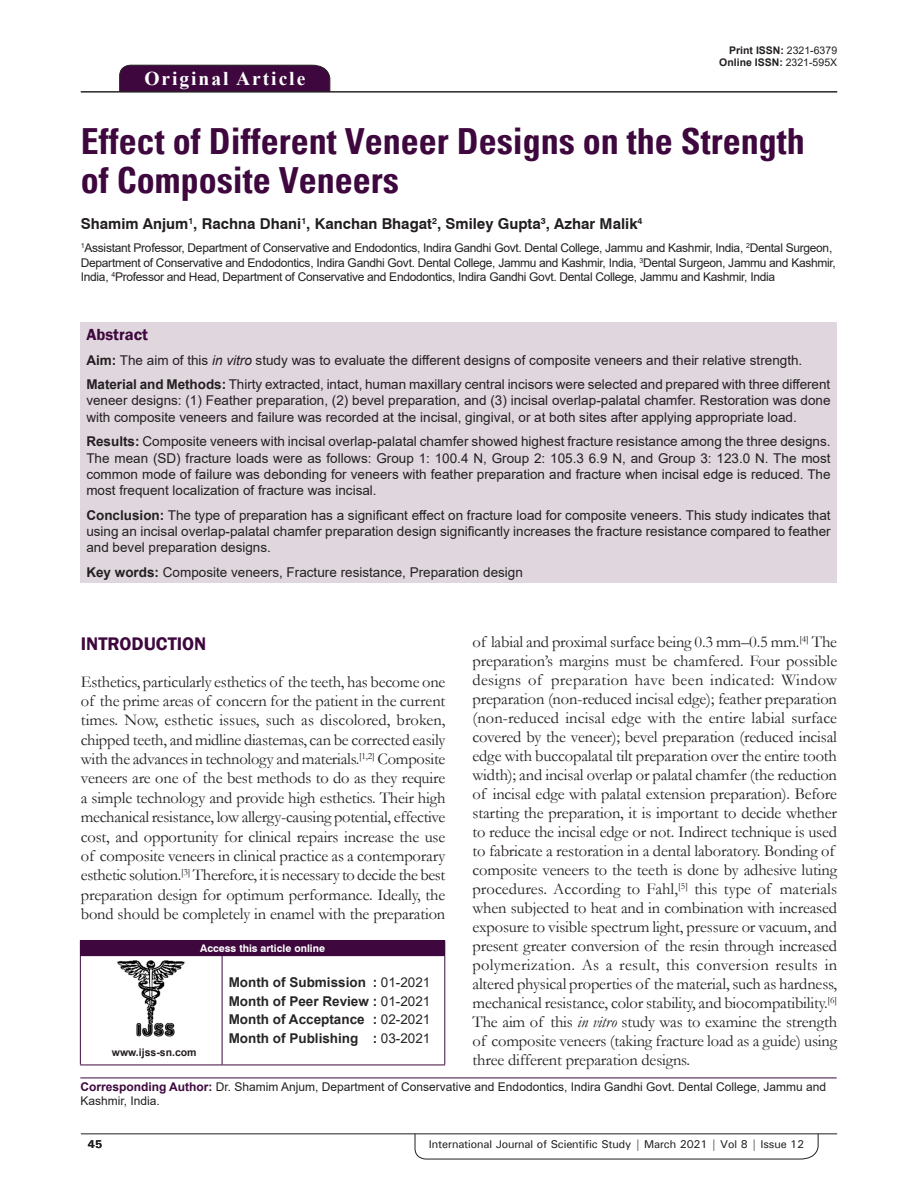
<style>
.page{position:relative;width:918px;height:1188px;background:#fff}
.page>*{position:absolute;margin:0;border:0;box-sizing:border-box;transform-origin:0 0}
.AT{font:700 condensed 36px/39px "Univers";color:#3e083e}
.AH{font:700 19.5px "Times New Roman";letter-spacing:.1em;color:#fff}
.t1{font:600 18.75px "Franklin Gothic";color:#3e083e}
.TX{font:16.5px/19px "Garamond";letter-spacing:-.01em;color:#231f20}
.ABSH{font:600 16.5px "Franklin Gothic";color:#3e083e}
.AU{font:700 15px "Swiss 721 BT";color:#231f20}
.ABS{font:13.5px/16.2px "Arial";color:#231f20;text-align:justify}
.HIS{font:700 13.5px/18.8px "Arial";color:#282526;text-align:justify}
.AFF{font:12px/14.4px "Arial";letter-spacing:-.025em;color:#231f20}
.ADD{font:12px/14.4px "Arial";color:#231f20}
.RF{font:500 11.25px "Univers";letter-spacing:-.01em;color:#231f20}
.t2{font:700 11.25px "Univers";color:#231f20}
.DOI{font:700 10.5px "Arial";color:#231f20}
.AAO{font:700 10.5px "Swiss 721 BT";color:#fff}
.Web{font:700 10.5px "Arial";color:#231f20}
.s1{font-weight:400}
.s2{font-weight:700}
.s3{font-style:italic}
.s4{font-weight:700;color:#3e083e}
</style>
<div class="page">
<svg style="left:415px;top:1133px;width:404px;height:26px"></svg>
<hr style="left:81px;top:1134px;width:756px;height:1px;background:#231f20">
<div style="left:119px;top:65px;width:211px;height:26px;background:#3e083e"></div>
<hr style="left:81px;top:91px;width:756px;height:1px;background:#231f20">
<div style="left:80px;top:322px;width:757px;height:261px;background:#e0d7de"></div>
<div style="left:80px;top:941px;width:365px;height:15px;background:#3e083e"></div>
<svg style="left:445px;top:941px;width:1px;height:14px"></svg>
<hr style="left:80px;top:956px;width:1px;height:109px;background:#3e083e">
<hr style="left:222px;top:956px;width:1px;height:109px;background:#3e083e">
<hr style="left:445px;top:956px;width:1px;height:109px;background:#3e083e">
<hr style="left:222px;top:1065px;width:223px;height:1px;background:#3e083e">
<hr style="left:80px;top:1065px;width:142px;height:1px;background:#3e083e">
<img style="left:117px;top:960px;width:68px;height:76px">
<hr style="left:80px;top:1078px;width:757px;height:1px;background:#3e083e">
<p class="AH" style="left:144px;top:64px;width:162px">Original Article</p>
<p class="DOI" style="left:729px;top:42px;width:109px">Print ISSN: <span class="s1">2321-6379</span></p>
<p class="DOI" style="left:719px;top:55px;width:119px">Online ISSN: <span class="s1">2321-595X</span></p>
<p class="AT" style="left:81px;top:122px;width:725px">Effect of Different Veneer Designs on the Strength of Composite Veneers</p>
<p class="AU" style="left:81px;top:215px;width:563px">Shamim Anjum<sup>1</sup>, Rachna Dhani<sup>1</sup>, Kanchan Bhagat<sup>2</sup>, Smiley Gupta<sup>3</sup>, Azhar Malik<sup>4</sup></p>
<p class="AFF" style="left:81px;top:241px;width:757px"><sup>1</sup>Assistant Professor, Department of Conservative and Endodontics, Indira Gandhi Govt. Dental College, Jammu and Kashmir, India, <sup>2</sup>Dental Surgeon,<br>Department of Conservative and Endodontics, Indira Gandhi Govt. Dental College, Jammu and Kashmir, India, <sup>3</sup>Dental Surgeon, Jammu and Kashmir,<br>India, <sup>4</sup>Professor and Head, Department of Conservative and Endodontics, Indira Gandhi Govt. Dental College, Jammu and Kashmir, India</p>
<p class="ABSH" style="left:86px;top:324px;width:63px">Abstract</p>
<p class="ABS" style="left:86px;top:352px;width:718px"><span class="s2">Aim:</span> The aim of this <span class="s3">in vitro</span> study was to evaluate the different designs of composite veneers and their relative strength.</p>
<p class="ABS" style="left:86px;top:376px;width:746px"><span class="s2">Material and Methods:</span> Thirty extracted, intact, human maxillary central incisors were selected and prepared with three different veneer designs: (1) Feather preparation, (2) bevel preparation, and (3) incisal overlap-palatal chamfer. Restoration was done with composite veneers and failure was recorded at the incisal, gingival, or at both sites after applying appropriate load.</p>
<p class="ABS" style="left:86px;top:433px;width:746px"><span class="s2">Results:</span> Composite veneers with incisal overlap-palatal chamfer showed highest fracture resistance among the three designs.<br>The mean (SD) fracture loads were as follows: Group 1: 100.4 N, Group 2: 105.3 6.9 N, and Group 3: 123.0 N. The most common mode of failure was debonding for veneers with feather preparation and fracture when incisal edge is reduced. The most frequent localization of fracture was incisal.</p>
<p class="ABS" style="left:86px;top:507px;width:746px"><span class="s2">Conclusion:</span> The type of preparation has a significant effect on fracture load for composite veneers. This study indicates that using an incisal overlap-palatal chamfer preparation design significantly increases the fracture resistance compared to feather and bevel preparation designs.</p>
<p class="ABS" style="left:86px;top:564px;width:438px"><span class="s2">Key words:</span> Composite veneers, Fracture resistance, Preparation design</p>
<p class="TX" style="left:472px;top:632px;width:366px">of labial and proximal surface being 0.3 mm–0.5 mm.<sup>[4]</sup> The preparation’s margins must be chamfered. Four possible designs of preparation have been indicated: Window preparation (non-reduced incisal edge); feather preparation (non-reduced incisal edge with the entire labial surface covered by the veneer); bevel preparation (reduced incisal edge with buccopalatal tilt preparation over the entire tooth width); and incisal overlap or palatal chamfer (the reduction of incisal edge with palatal extension preparation). Before starting the preparation, it is important to decide whether to reduce the incisal edge or not. Indirect technique is used to fabricate a restoration in a dental laboratory. Bonding of composite veneers to the teeth is done by adhesive luting procedures. According to Fahl,<sup>[5]</sup> this type of materials when subjected to heat and in combination with increased exposure to visible spectrum light, pressure or vacuum, and present greater conversion of the resin through increased polymerization. As a result, this conversion results in altered physical properties of the material, such as hardness, mechanical resistance, color stability, and biocompatibility.<sup>[6] </sup>The aim of this <span class="s3">in vitro</span> study was to examine the strength of composite veneers (taking fracture load as a guide) using three different preparation designs.</p>
<h1 class="t1" style="left:81px;top:632px;width:127px">INTRODUCTION</h1>
<p class="TX" style="left:81px;top:671px;width:366px;text-align:justify">Esthetics, particularly esthetics of the teeth, has become one of the prime areas of concern for the patient in the current times. Now, esthetic issues, such as discolored, broken, chipped teeth, and midline diastemas, can be corrected easily with the advances in technology and materials.<sup>[1,2]</sup> Composite veneers are one of the best methods to do as they require a simple technology and provide high esthetics. Their high mechanical resistance, low allergy-causing potential, effective cost, and opportunity for clinical repairs increase the use of composite veneers in clinical practice as a contemporary esthetic solution.<sup>[3]</sup> Therefore, it is necessary to decide the best preparation design for optimum performance. Ideally, the bond should be completely in enamel with the preparation</p>
<p class="AAO" style="left:200px;top:942px;width:126px">Access this article online</p>
<p class="HIS" style="left:229px;top:973px;width:203px">Month of Submission : <span class="s1">01-2021<br></span>Month of Peer Review : <span class="s1">01-2021<br></span>Month of Acceptance : <span class="s1">02-2021<br></span>Month of Publishing : <span class="s1">03-2021</span></p>
<p class="ADD" style="left:80px;top:1080px;width:747px"><span class="s4">Corresponding Author:</span> Dr. Shamim Anjum, Department of Conservative and Endodontics, Indira Gandhi Govt. Dental College, Jammu and<br>Kashmir, India.</p>
<p class="Web" style="left:112px;top:1045px;width:86px">www.ijss-sn.com</p>
<p class="t2" style="left:88px;top:1137px;width:16px">45</p>
<p class="RF" style="left:429px;top:1137px;width:377px">International Journal of Scientific Study | March 2021 | Vol 8 | Issue 12</p>
</div>
